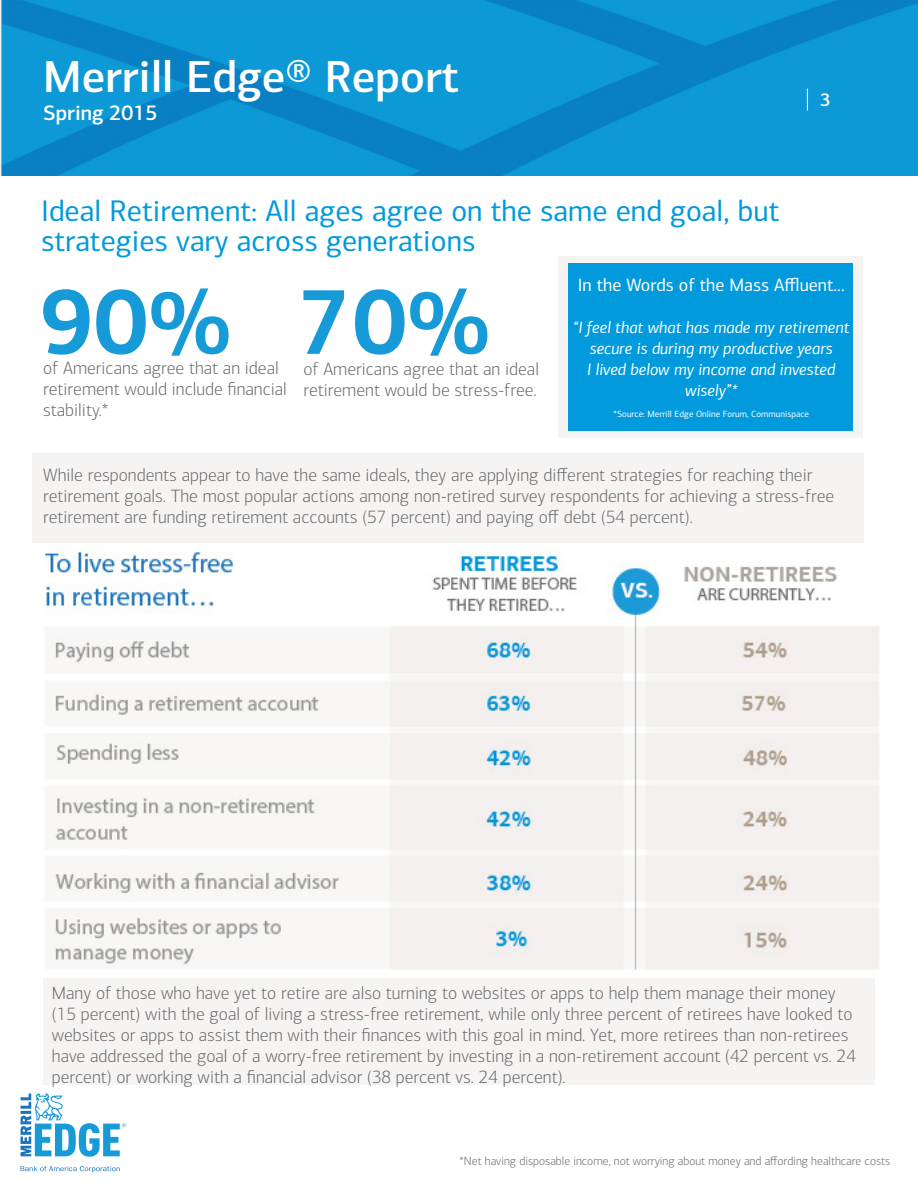
<style>
.page{position:relative;width:918px;height:1188px;background:#fff}
.page>*{position:absolute;margin:0;border:0;box-sizing:border-box;transform-origin:0 0}
.t1{font:700 92.25px "Connections";color:#169bd8}
.t2{font:500 45px "Connections";color:#fff}
.t3{font:30px/30px "Connections";color:#009add}
.t4{font:500 21px "Connections";color:#fff}
.t5{font:500 18.15px "Connections";color:#fff}
.t6{font:300 18px/21px "Connections";color:#6d6e70}
.t7{font:18px "Connections";color:#fff}
.t8{font:italic 16.5px/21px "Connections";color:#fff;text-align:center}
.t9{font:300 12px "Connections";color:#6d6e70}
.t10{font:9px "Connections";color:#fff}
</style>
<div class="page">
<img style="left:0;top:0;width:918px;height:176px">
<svg style="left:807px;top:89px;width:1px;height:22px"></svg>
<svg style="left:21px;top:1166px;width:99px;height:6px"></svg>
<svg style="left:21px;top:1094px;width:105px;height:63px"></svg>
<div style="left:32px;top:454px;width:832px;height:89px;background:#f6f4f3"></div>
<div style="left:43px;top:972px;width:832px;height:113px;background:#f6f4f3"></div>
<img style="left:43px;top:551px;width:836px;height:427px">
<div style="left:558px;top:256px;width:305px;height:182px;background:#f6f4f3"></div>
<div style="left:568px;top:263px;width:285px;height:168px;background:#009add"></div>
<h2 class="t2" style="left:43px;top:50px;width:417px">Merrill Edge® Report</h2>
<p class="t4" style="left:43px;top:101px;width:116px">Spring 2015</p>
<p class="t3" style="left:41px;top:196px;width:740px">Ideal Retirement: All ages agree on the same end goal, but strategies vary across generations</p>
<p class="t5" style="left:821px;top:89px;width:12px">3</p>
<h1 class="t1" style="left:40px;top:265px;width:193px">90%</h1>
<p class="t6" style="left:43px;top:358px;width:245px">of Americans agree that an ideal retirement would include financial stability.*</p>
<h1 class="t1" style="left:298px;top:265px;width:193px">70%</h1>
<p class="t6" style="left:303px;top:359px;width:237px">of Americans agree that an ideal retirement would be stress-free.</p>
<p class="t7" style="left:578px;top:274px;width:268px">In the Words of the Mass Affluent...</p>
<p class="t8" style="left:573px;top:317px;width:278px">“I feel that what has made my retirement secure is during my productive years<br>I lived below my income and invested wisely”*</p>
<p class="t10" style="left:614px;top:409px;width:197px">*Source: Merrill Edge Online Forum, Communispace</p>
<p class="t6" style="left:43px;top:464px;width:793px">While respondents appear to have the same ideals, they are applying different strategies for reaching their retirement goals. The most popular actions among non-retired survey respondents for achieving a stress-free retirement are funding retirement accounts (57 percent) and paying off debt (54 percent).</p>
<p class="t6" style="left:52px;top:982px;width:806px">Many of those who have yet to retire are also turning to websites or apps to help them manage their money (15 percent) with the goal of living a stress-free retirement, while only three percent of retirees have looked to websites or apps to assist them with their finances with this goal in mind. Yet, more retirees than non-retirees have addressed the goal of a worry-free retirement by investing in a non-retirement account (42 percent vs. 24 percent) or working with a financial advisor (38 percent vs. 24 percent).</p>
<p class="t9" style="left:460px;top:1154px;width:432px">*Net having disposable income, not worrying about money and affording healthcare costs</p>
</div>
